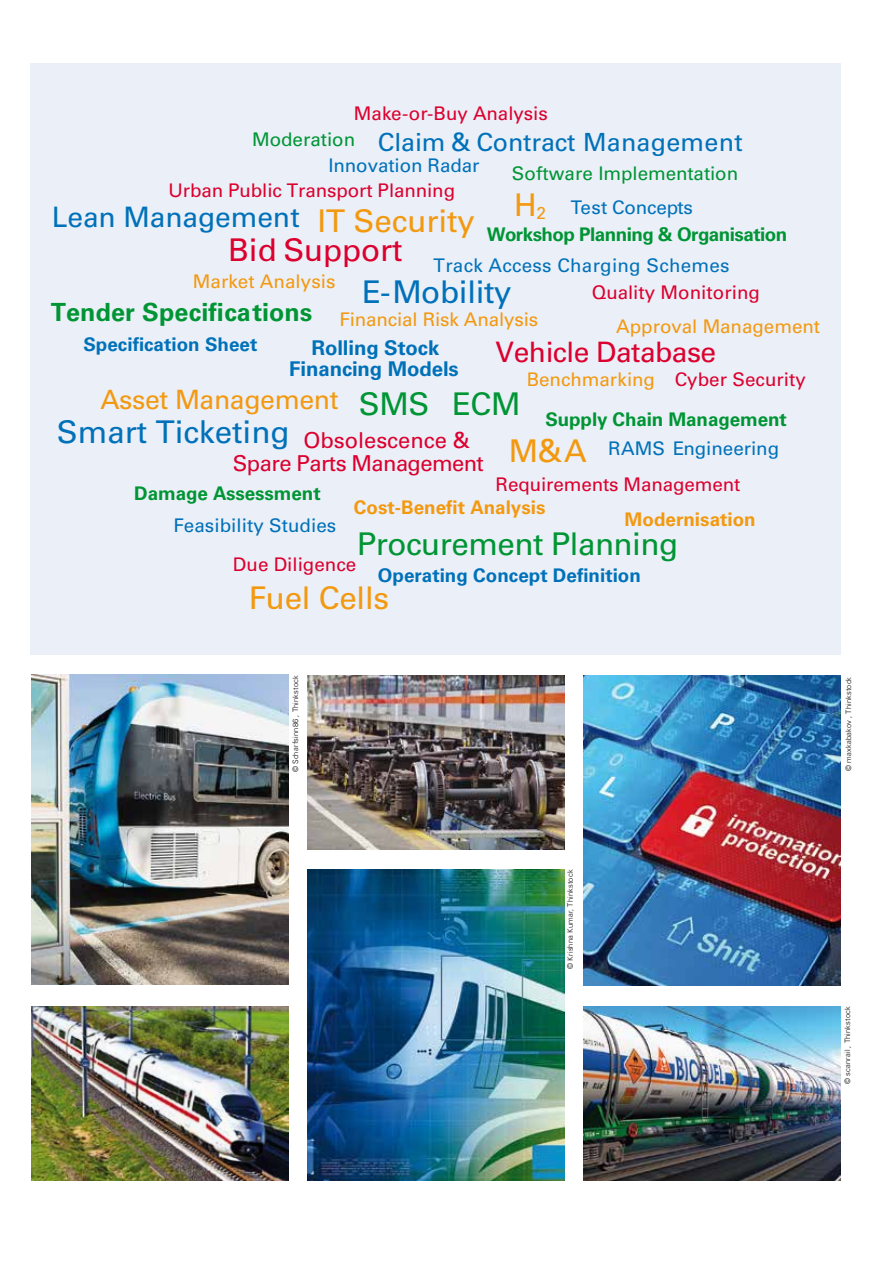
<style>
.page{position:relative;width:885px;height:1263px;background:#fff}
.page>*{position:absolute;margin:0;border:0;box-sizing:border-box;transform-origin:0 0}
.t1{font:31.35px "Univers Com 55 Roman";letter-spacing:-.015em;color:#009534}
.t2{font:31.35px "Univers Com 55 Roman";color:#0071b9}
.t3{font:31.35px "Univers Com 55 Roman";color:#f39910}
.t4{font:31.35px "Univers Com 55 Roman";letter-spacing:-.005em;color:#dc002e}
.t5{font:28.2px "Univers Com 55 Roman";letter-spacing:-.02em;color:#dc002e}
.t6{font:28.2px "Univers Com 55 Roman";letter-spacing:-.005em;color:#0071b9}
.t7{font:26.55px "Univers Com 55 Roman";letter-spacing:-.015em;color:#f39910}
.t8{font:25.05px "Univers Com 55 Roman";letter-spacing:-.005em;color:#0071b9}
.t9{font:700 25.05px "Univers Com 65";letter-spacing:.005em;color:#009534}
.t10{font:21.9px/22.8px "Univers Com 55 Roman";letter-spacing:-.025em;color:#dc002e}
.t11{font:700 20.4px/21.9px "Univers Com 65";letter-spacing:-.005em;color:#0071b9;text-align:center}
.t12{font:18.75px "Univers Com 55 Roman";letter-spacing:-.005em;color:#dc002e}
.t13{font:18.75px "Univers Com 55 Roman";letter-spacing:.005em;color:#0071b9}
.t14{font:18.75px "Univers Com 55 Roman";color:#f39910}
.t15{font:700 18.75px "Univers Com 65";color:#0071b9}
.t16{font:700 18.75px "Univers Com 65";letter-spacing:-.005em;color:#009534}
.t17{font:700 18.75px "Univers Com 65";color:#f39910}
.t18{font:18.75px "Univers Com 55 Roman";color:#009534}
.t19{font:700 18.75px "Univers Com 65";letter-spacing:-.025em;color:#009534}
.t20{font:300 7.5px "Univers Com 45";letter-spacing:.02em;color:#000}
</style>
<div class="page">
<img style="left:308px;top:870px;width:256px;height:310px">
<img style="left:32px;top:674px;width:256px;height:310px">
<img style="left:32px;top:1006px;width:256px;height:174px">
<img style="left:584px;top:1006px;width:256px;height:174px">
<hr style="left:884px;top:0;width:1px;height:1263px;background:#0071b9">
<img style="left:584px;top:675px;width:256px;height:311px">
<div style="left:30px;top:64px;width:810px;height:591px;background:#eaeff8"></div>
<img style="left:308px;top:675px;width:256px;height:174px">
<p class="t12" style="left:354px;top:102px;width:195px">Make-or-Buy Analysis</p>
<h3 class="t8" style="left:378px;top:127px;width:366px">Claim &amp; Contract Management</h3>
<p class="t18" style="left:252px;top:128px;width:104px">Moderation</p>
<p class="t13" style="left:328px;top:154px;width:152px">Innovation Radar</p>
<p class="t18" style="left:512px;top:162px;width:228px">Software Implementation</p>
<p class="t12" style="left:168px;top:179px;width:288px">Urban Public Transport Planning</p>
<h1 class="t3" style="left:514px;top:186px;width:33px">H<sub>2</sub></h1>
<p class="t13" style="left:570px;top:196px;width:124px">Test Concepts</p>
<h2 class="t6" style="left:52px;top:200px;width:249px">Lean Management</h2>
<h1 class="t3" style="left:317px;top:202px;width:159px">IT Security</h1>
<p class="t19" style="left:486px;top:223px;width:302px">Workshop Planning &amp; Organisation</p>
<h1 class="t4" style="left:228px;top:231px;width:176px">Bid Support</h1>
<p class="t13" style="left:433px;top:254px;width:297px">Track Access Charging Schemes</p>
<p class="t14" style="left:193px;top:270px;width:144px">Market Analysis</p>
<h1 class="t2" style="left:362px;top:273px;width:151px">E-Mobility</h1>
<p class="t12" style="left:591px;top:281px;width:170px">Quality Monitoring</p>
<h3 class="t9" style="left:51px;top:298px;width:263px">Tender Specifications</h3>
<p class="t14" style="left:339px;top:308px;width:200px">Financial Risk Analysis</p>
<p class="t11" style="left:289px;top:336px;width:171px">Rolling Stock<br>Financing Models</p>
<p class="t14" style="left:616px;top:315px;width:205px">Approval Management</p>
<p class="t15" style="left:83px;top:334px;width:175px">Specification Sheet</p>
<h2 class="t5" style="left:495px;top:335px;width:222px">Vehicle Database</h2>
<p class="t12" style="left:674px;top:368px;width:133px">Cyber Security</p>
<p class="t14" style="left:526px;top:368px;width:130px">Benchmarking</p>
<h3 class="t7" style="left:100px;top:383px;width:240px">Asset Management</h3>
<h1 class="t1" style="left:359px;top:385px;width:163px">SMS ECM</h1>
<p class="t16" style="left:545px;top:409px;width:243px">Supply Chain Management</p>
<p class="t10" style="left:233px;top:429px;width:547px;text-indent:70px">Obsolescence &amp;<br>Spare Parts Management <sup>M&amp;A</sup> <sup>RAMS</sup> <sup>Engineering</sup></p>
<h1 class="t2" style="left:57px;top:413px;width:234px">Smart Ticketing</h1>
<p class="t12" style="left:495px;top:473px;width:246px">Requirements Management</p>
<p class="t16" style="left:134px;top:483px;width:188px">Damage Assessment</p>
<p class="t17" style="left:354px;top:496px;width:193px">Cost-Benefit Analysis</p>
<p class="t17" style="left:624px;top:508px;width:133px">Modernisation</p>
<h1 class="t1" style="left:357px;top:525px;width:322px">Procurement Planning</h1>
<p class="t13" style="left:173px;top:514px;width:164px">Feasibility Studies</p>
<p class="t12" style="left:233px;top:553px;width:125px">Due Diligence</p>
<p class="t15" style="left:378px;top:564px;width:264px">Operating Concept Definition</p>
<h1 class="t3" style="left:249px;top:579px;width:142px">Fuel Cells</h1>
<p class="t20" style="left:291px;top:772px;width:99px;rotate:-90deg">© Scharfsinn86 , Thinkstock</p>
<p class="t20" style="left:843px;top:771px;width:95px;rotate:-90deg">© maxkabakov , Thinkstock</p>
<p class="t20" style="left:565px;top:969px;width:101px;rotate:-90deg">© Krishna Kumar, Thinkstock</p>
<p class="t20" style="left:842px;top:1084px;width:79px;rotate:-90deg">© scanrail , Thinkstock</p>
</div>
